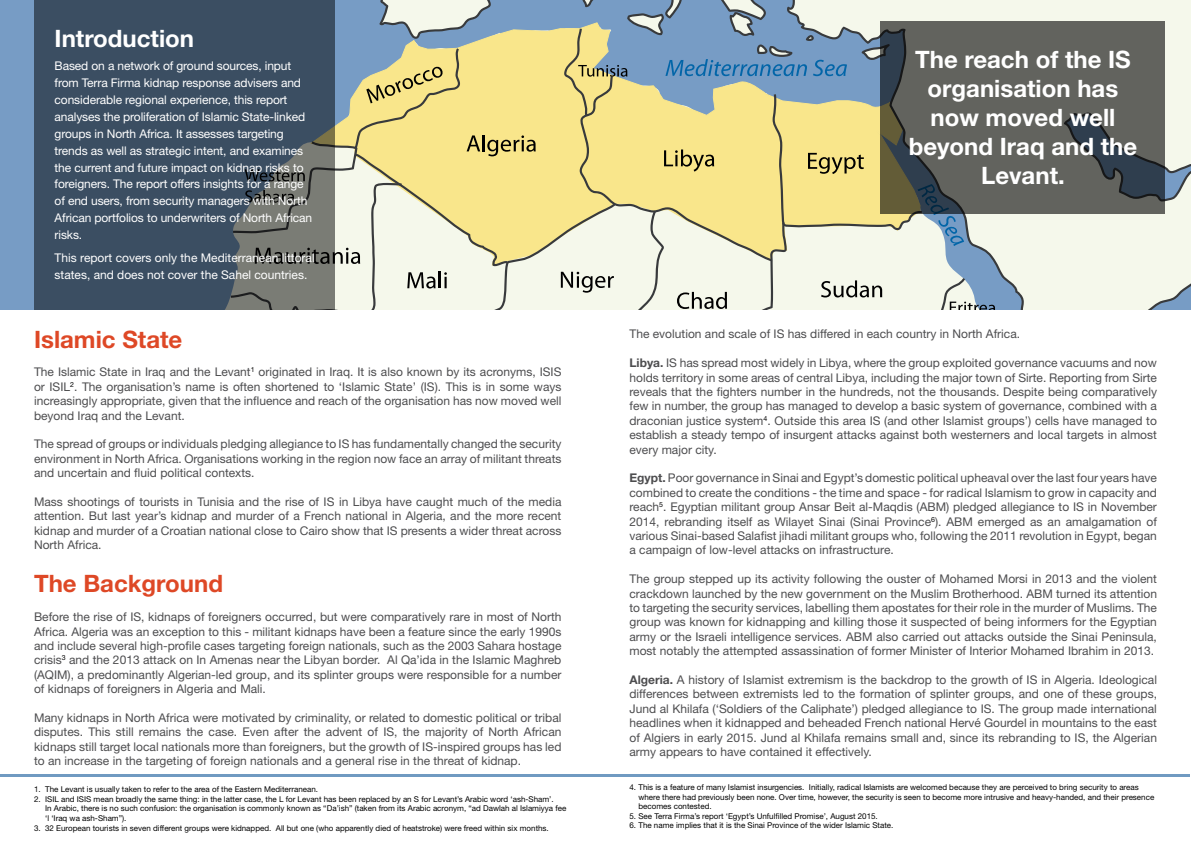
<style>
.page{position:relative;width:1191px;height:842px;background:#fff}
.page>*{position:absolute;margin:0;border:0;box-sizing:border-box;transform-origin:0 0}
.t1{font:700 24px/28.8px "Helvetica Neue";color:#fff;text-align:center}
.t2{font:700 24px "Helvetica Neue";color:#de4826}
.t3{font:12px/14.4px "Helvetica Neue";color:#4d4d4f;text-align:justify}
.t4{font:12px/17px "Helvetica Neue";letter-spacing:-.01em;color:#fff}
.t5{font:8px/9.6px "Helvetica Neue";color:#000}
.s1{font-weight:700}
</style>
<div class="page">
<div style="left:0;top:0;width:1191px;height:309px;background:#779cc5"></div>
<svg style="left:995px;top:0;width:196px;height:309px;background:#ebf0e6"></svg>
<svg style="left:334px;top:0;width:661px;height:309px"></svg>
<hr style="left:0;top:774px;width:594px;height:3px;background:#709ac1">
<svg style="left:34px;top:0;width:300px;height:309px;background:#425363"></svg>
<svg style="left:880px;top:21px;width:285px;height:193px;background:#5a5c58"></svg>
<hr style="left:594px;top:774px;width:595px;height:3px;background:#709ac1">
<h1 class="t1" style="left:55px;top:24px;width:141px">Introduction</h1>
<p class="t4" style="left:55px;top:57px;width:259px">Based on a network of ground sources, input from Terra Firma kidnap response advisers and considerable regional experience, this report analyses the proliferation of Islamic State-linked groups in North Africa. It assesses targeting trends as well as strategic intent, and examines the current and future impact on kidnap risks to foreigners. The report offers insights for a range of end users, from security managers with North African portfolios to underwriters of North African risks.</p>
<p class="t4" style="left:55px;top:249px;width:262px">This report covers only the Mediterranean littoral states, and does not cover the Sahel countries.</p>
<h1 class="t2" style="left:34px;top:324px;width:150px">Islamic State</h1>
<p class="t3" style="left:34px;top:365px;width:529px">The Islamic State in Iraq and the Levant<sup>1</sup> originated in Iraq. It is also known by its acronyms, ISIS or ISIL<sup>2</sup>. The organisation’s name is often shortened to ‘Islamic State’ (IS). This is in some ways increasingly appropriate, given that the influence and reach of the organisation has now moved well beyond Iraq and the Levant.</p>
<p class="t3" style="left:34px;top:437px;width:529px">The spread of groups or individuals pledging allegiance to IS has fundamentally changed the security environment in North Africa. Organisations working in the region now face an array of militant threats and uncertain and fluid political contexts.</p>
<p class="t3" style="left:34px;top:494px;width:529px">Mass shootings of tourists in Tunisia and the rise of IS in Libya have caught much of the media attention. But last year’s kidnap and murder of a French national in Algeria, and the more recent kidnap and murder of a Croatian national close to Cairo show that IS presents a wider threat across North Africa.</p>
<h1 class="t2" style="left:34px;top:569px;width:190px">The Background</h1>
<p class="t3" style="left:34px;top:610px;width:529px">Before the rise of IS, kidnaps of foreigners occurred, but were comparatively rare in most of North Africa. Algeria was an exception to this - militant kidnaps have been a feature since the early 1990s and include several high-profile cases targeting foreign nationals, such as the 2003 Sahara hostage crisis<sup>3</sup> and the 2013 attack on In Amenas near the Libyan border. Al Qa’ida in the Islamic Maghreb (AQIM), a predominantly Algerian-led group, and its splinter groups were responsible for a number of kidnaps of foreigners in Algeria and Mali.</p>
<p class="t3" style="left:34px;top:710px;width:529px">Many kidnaps in North Africa were motivated by criminality, or related to domestic political or tribal disputes. This still remains the case. Even after the advent of IS, the majority of North African kidnaps still target local nationals more than foreigners, but the growth of IS-inspired groups has led to an increase in the targeting of foreign nationals and a general rise in the threat of kidnap.</p>
<p class="t5" style="left:34px;top:784px;width:286px">1. The Levant is usually taken to refer to the area of the Eastern Mediterranean.</p>
<p class="t5" style="left:45px;top:794px;width:523px;text-indent:-11px">2. ISIL and ISIS mean broadly the same thing: in the latter case, the L for Levant has been replaced by an S for Levant’s Arabic word ‘ash-Sham’.<br>In Arabic, there is no such confusion: the organisation is commonly known as “Da’ish” (taken from its Arabic acronym, “ad Dawlah al Islamiyya fee ‘l ‘Iraq wa ash-Sham”).</p>
<p class="t5" style="left:34px;top:823px;width:516px">3. 32 European tourists in seven different groups were kidnapped. All but one (who apparently died of heatstroke) were freed within six months.</p>
<h1 class="t1" style="left:908px;top:45px;width:230px">The reach of the IS organisation has now moved well beyond Iraq and the<br>Levant.</h1>
<p class="t3" style="left:629px;top:327px;width:392px">The evolution and scale of IS has differed in each country in North Africa.</p>
<p class="t3" style="left:629px;top:355px;width:529px"><span class="s1">Libya.</span> IS has spread most widely in Libya, where the group exploited governance vacuums and now holds territory in some areas of central Libya, including the major town of Sirte. Reporting from Sirte reveals that the fighters number in the hundreds, not the thousands. Despite being comparatively few in number, the group has managed to develop a basic system of governance, combined with a draconian justice system<sup>4</sup>. Outside this area IS (and other Islamist groups’) cells have managed to establish a steady tempo of insurgent attacks against both westerners and local targets in almost every major city.</p>
<p class="t3" style="left:629px;top:471px;width:529px"><span class="s1">Egypt.</span> Poor governance in Sinai and Egypt’s domestic political upheaval over the last four years have combined to create the conditions - the time and space - for radical Islamism to grow in capacity and reach<sup>5</sup>. Egyptian militant group Ansar Beit al-Maqdis (ABM) pledged allegiance to IS in November 2014, rebranding itself as Wilayet Sinai (Sinai Province<sup>6</sup>). ABM emerged as an amalgamation of various Sinai-based Salafist jihadi militant groups who, following the 2011 revolution in Egypt, began a campaign of low-level attacks on infrastructure.</p>
<p class="t3" style="left:629px;top:571px;width:529px">The group stepped up its activity following the ouster of Mohamed Morsi in 2013 and the violent crackdown launched by the new government on the Muslim Brotherhood. ABM turned its attention to targeting the security services, labelling them apostates for their role in the murder of Muslims. The group was known for kidnapping and killing those it suspected of being informers for the Egyptian army or the Israeli intelligence services. ABM also carried out attacks outside the Sinai Peninsula, most notably the attempted assassination of former Minister of Interior Mohamed Ibrahim in 2013.</p>
<p class="t3" style="left:629px;top:672px;width:529px"><span class="s1">Algeria.</span> A history of Islamist extremism is the backdrop to the growth of IS in Algeria. Ideological differences between extremists led to the formation of splinter groups, and one of these groups, Jund al Khilafa (‘Soldiers of the Caliphate’) pledged allegiance to IS. The group made international headlines when it kidnapped and beheaded French national Hervé Gourdel in mountains to the east of Algiers in early 2015. Jund al Khilafa remains small and, since its rebranding to IS, the Algerian army appears to have contained it effectively.</p>
<p class="t5" style="left:638px;top:782px;width:517px;text-indent:-9px">4. This is a feature of many Islamist insurgencies. Initially, radical Islamists are welcomed because they are perceived to bring security to areas where there had previously been none. Over time, however, the security is seen to become more intrusive and heavy-handed, and their presence becomes contested.</p>
<p class="t5" style="left:629px;top:811px;width:250px">5. See Terra Firma’s report ‘Egypt’s Unfulfilled Promise’, August 2015.</p>
<p class="t5" style="left:629px;top:820px;width:265px">6. The name implies that it is the Sinai Province of the wider Islamic State.</p>
</div>
